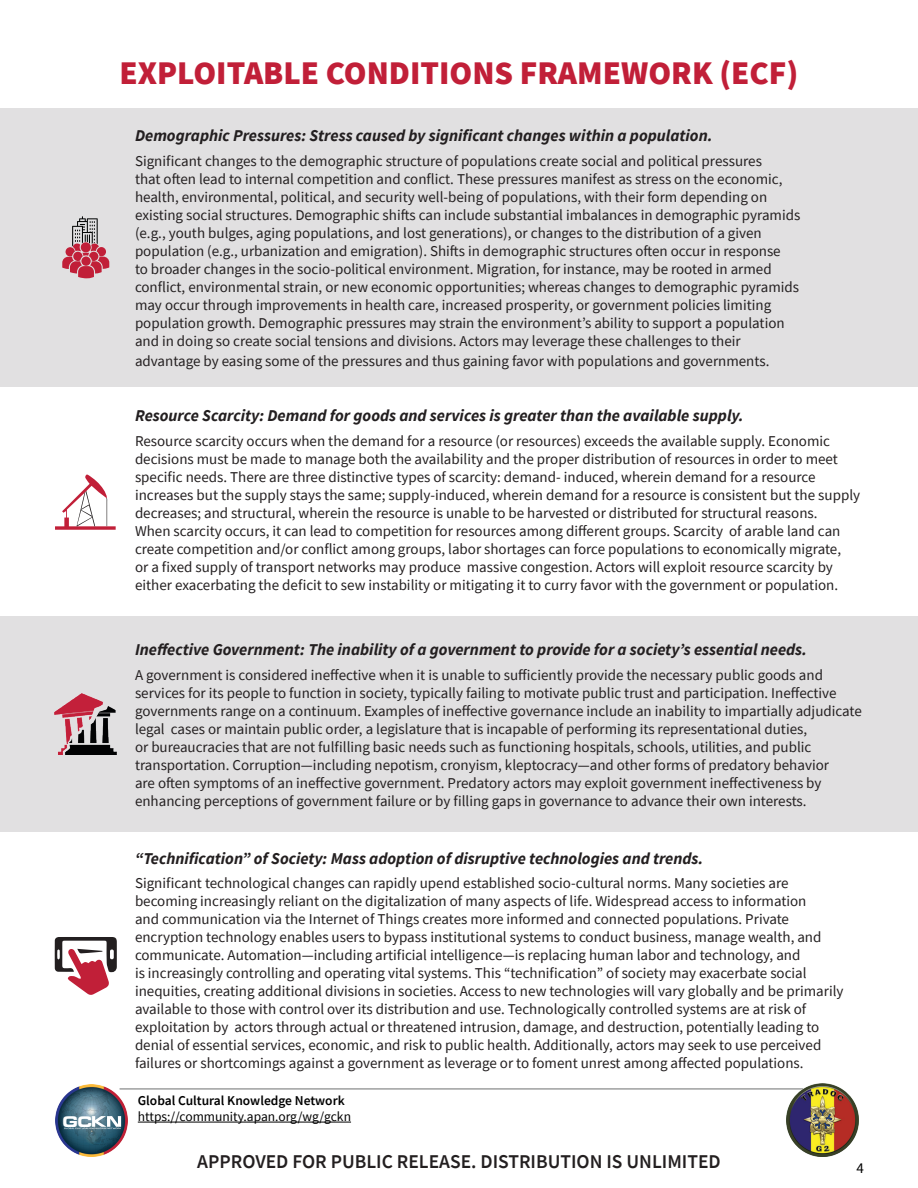
<style>
.page{position:relative;width:918px;height:1188px;background:#fff}
.page>*{position:absolute;margin:0;border:0;box-sizing:border-box;transform-origin:0 0}
.t1{font:900 33px "Source Sans Pro";color:#c11f38}
.t2{font:600 19.5px "Source Sans Pro";color:#231f20}
.Body_Copy-Descriptio{font:italic 700 16.5px "Source Sans Pro";color:#231f20}
.t3{font:900 16.05px "Eurostile Ext";color:#fff}
.Body_Copy-Descriptio-2{font:15px/18px "Source Sans Pro";color:#231f20}
.t4{font:15px "Source Sans Pro";color:#000}
.Body_Copy{font:13.5px "Source Sans Pro";color:#000}
.Body_Copy-2{font:600 13.5px "Source Sans Pro";color:#000}
.s1{font-size:15.9px}
</style>
<div class="page">
<hr style="left:138px;top:1122px;width:213px;height:1px;background:#000">
<hr style="left:120px;top:1089px;width:683px;height:1px;background:#6e6f6f">
<img style="left:786px;top:1083px;width:73px;height:74px">
<img style="left:56px;top:1084px;width:72px;height:72px">
<svg style="left:64px;top:1116px;width:57px;height:13px"></svg>
<div style="left:0;top:108px;width:918px;height:279px;background:#e1e0e1"></div>
<div style="left:0;top:616px;width:918px;height:216px;background:#e1e0e1"></div>
<svg style="left:55px;top:937px;width:62px;height:58px"></svg>
<img style="left:55px;top:694px;width:62px;height:61px">
<svg style="left:55px;top:475px;width:61px;height:55px"></svg>
<svg style="left:62px;top:216px;width:47px;height:62px"></svg>
<p class="t3" style="left:62px;top:1109px;width:32px">G<span class="s1">C</span></p>
<p class="t1" style="left:119px;top:51px;width:681px">EXPLOITABLE CONDITIONS FRAMEWORK (ECF)</p>
<p class="Body_Copy-Descriptio" style="left:135px;top:125px;width:579px">Demographic Pressures: Stress caused by significant changes within a population.</p>
<p class="Body_Copy-Descriptio-2" style="left:135px;top:152px;width:667px">Significant changes to the demographic structure of populations create social and political pressures<br>that often lead to internal competition and conflict. These pressures manifest as stress on the economic, health, environmental, political, and security well-being of populations, with their form depending on existing social structures. Demographic shifts can include substantial imbalances in demographic pyramids (e.g., youth bulges, aging populations, and lost generations), or changes to the distribution of a given population (e.g., urbanization and emigration). Shifts in demographic structures often occur in response<br>to broader changes in the socio-political environment. Migration, for instance, may be rooted in armed conflict, environmental strain, or new economic opportunities; whereas changes to demographic pyramids may occur through improvements in health care, increased prosperity, or government policies limiting population growth. Demographic pressures may strain the environment’s ability to support a population and in doing so create social tensions and divisions. Actors may leverage these challenges to their</p>
<p class="Body_Copy-Descriptio-2" style="left:135px;top:352px;width:636px">advantage by easing some of the pressures and thus gaining favor with populations and governments.</p>
<p class="Body_Copy-Descriptio" style="left:135px;top:405px;width:610px">Resource Scarcity: Demand for goods and services is greater than the available supply.</p>
<p class="Body_Copy-Descriptio-2" style="left:135px;top:432px;width:727px">Resource scarcity occurs when the demand for a resource (or resources) exceeds the available supply. Economic decisions must be made to manage both the availability and the proper distribution of resources in order to meet specific needs. There are three distinctive types of scarcity: demand- induced, wherein demand for a resource increases but the supply stays the same; supply-induced, wherein demand for a resource is consistent but the supply decreases; and structural, wherein the resource is unable to be harvested or distributed for structural reasons.<br>When scarcity occurs, it can lead to competition for resources among different groups. Scarcity of arable land can create competition and/or conflict among groups, labor shortages can force populations to economically migrate,<br>or a fixed supply of transport networks may produce massive congestion. Actors will exploit resource scarcity by either exacerbating the deficit to sew instability or mitigating it to curry favor with the government or population.</p>
<p class="Body_Copy-Descriptio" style="left:135px;top:639px;width:674px">Ineffective Government: The inability of a government to provide for a society’s essential needs.</p>
<p class="Body_Copy-Descriptio-2" style="left:135px;top:666px;width:728px">A government is considered ineffective when it is unable to sufficiently provide the necessary public goods and services for its people to function in society, typically failing to motivate public trust and participation. Ineffective governments range on a continuum. Examples of ineffective governance include an inability to impartially adjudicate legal cases or maintain public order, a legislature that is incapable of performing its representational duties,<br>or bureaucracies that are not fulfilling basic needs such as functioning hospitals, schools, utilities, and public transportation. Corruption—including nepotism, cronyism, kleptocracy—and other forms of predatory behavior<br>are often symptoms of an ineffective government. Predatory actors may exploit government ineffectiveness by enhancing perceptions of government failure or by filling gaps in governance to advance their own interests.</p>
<p class="Body_Copy-Descriptio" style="left:135px;top:847px;width:570px">“Technification” of Society: Mass adoption of disruptive technologies and trends.</p>
<p class="Body_Copy-Descriptio-2" style="left:135px;top:874px;width:710px">Significant technological changes can rapidly upend established socio-cultural norms. Many societies are becoming increasingly reliant on the digitalization of many aspects of life. Widespread access to information<br>and communication via the Internet of Things creates more informed and connected populations. Private encryption technology enables users to bypass institutional systems to conduct business, manage wealth, and communicate. Automation—including artificial intelligence—is replacing human labor and technology, and<br>is increasingly controlling and operating vital systems. This “technification” of society may exacerbate social inequities, creating additional divisions in societies. Access to new technologies will vary globally and be primarily available to those with control over its distribution and use. Technologically controlled systems are at risk of exploitation by actors through actual or threatened intrusion, damage, and destruction, potentially leading to denial of essential services, economic, and risk to public health. Additionally, actors may seek to use perceived failures or shortcomings against a government as leverage or to foment unrest among affected populations.</p>
<p class="Body_Copy-2" style="left:138px;top:1092px;width:208px">Global Cultural Knowledge Network</p>
<p class="Body_Copy" style="left:138px;top:1108px;width:215px">https://community.apan.org/wg/gckn</p>
<h2 class="t2" style="left:197px;top:1148px;width:525px">APPROVED FOR PUBLIC RELEASE. DISTRIBUTION IS UNLIMITED</h2>
<p class="t4" style="left:857px;top:1158px;width:9px">4</p>
</div>
